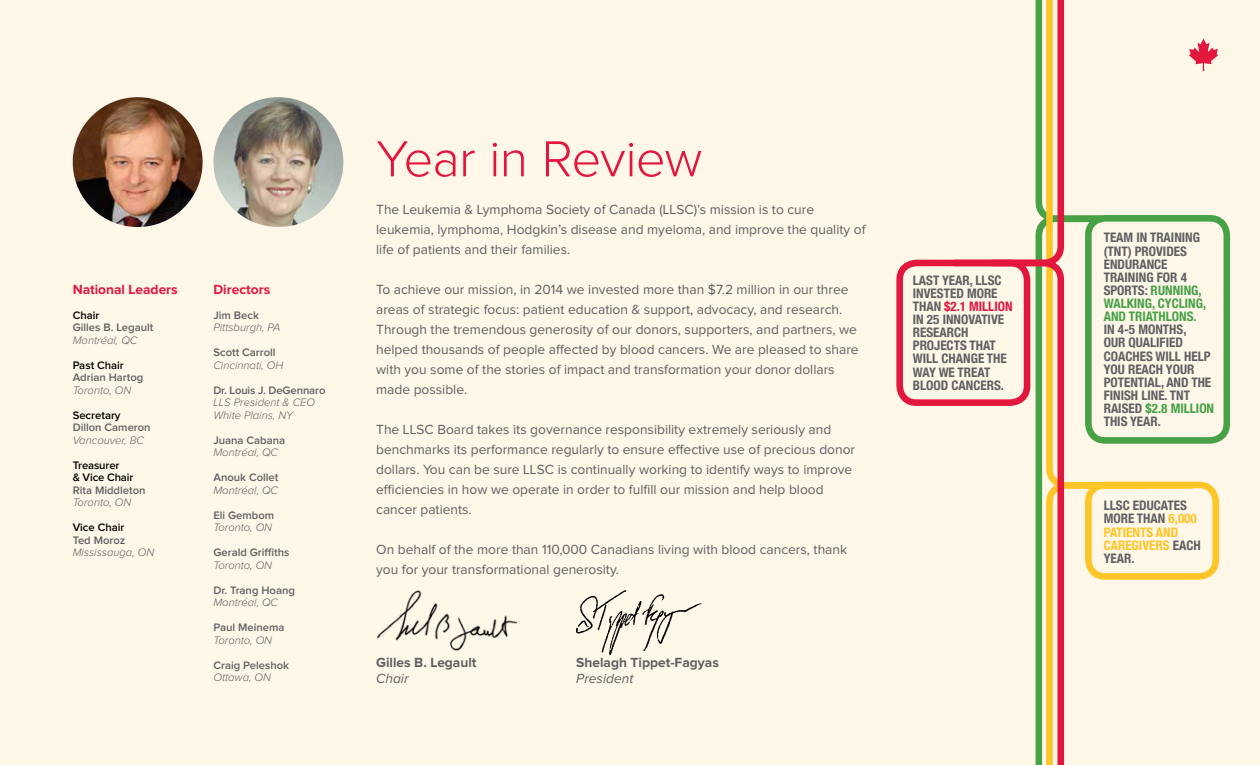
<style>
.page{position:relative;width:1260px;height:765px;background:#fff7e8}
.page>*{position:absolute;margin:0;border:0;box-sizing:border-box;transform-origin:0 0}
.t1{font:300 52.5px "Proxima Nova";letter-spacing:-.015em;color:#e3173e}
.t2{font:13.75px/20px "Proxima Nova";color:#5f6062}
.t3{font:700 13.75px "Proxima Nova";color:#5f6062}
.t4{font:700 13.75px "Proxima Nova";color:#e3173e}
.t5{font:italic 13.75px "Proxima Nova";color:#5f6062}
.t6{font:700 condensed 13.12px/13.1px "Helvetica Neue";color:#5f6062}
.t7{font:italic 300 11.25px/12.5px "Proxima Nova";color:#5f6062}
.t8{font:600 11.25px "Proxima Nova";color:#5f6062}
.t9{font:600 11.25px/12.5px "Proxima Nova";color:#000}
.s1{color:#e3173e}
.s2{color:#46a147}
.s3{color:#ffc425}
</style>
<div class="page">
<img style="left:73px;top:97px;width:130px;height:130px;border-radius:64px">
<img style="left:213px;top:97px;width:130px;height:130px;border-radius:65px">
<div style="left:1085px;top:482px;width:134px;height:98px;border:7px solid #ffc425;border-radius:17px"></div>
<div style="left:896px;top:260px;width:134px;height:146px;border:7px solid #e3173e;border-radius:17px"></div>
<div style="left:1085px;top:215px;width:145px;height:229px;border:7px solid #46a147;border-radius:17px"></div>
<svg style="left:1085px;top:481px;width:114px;height:99px"></svg>
<svg style="left:1067px;top:215px;width:86px;height:277px"></svg>
<svg style="left:948px;top:259px;width:119px;height:506px"></svg>
<svg style="left:985px;top:0;width:124px;height:270px"></svg>
<svg style="left:1189px;top:38px;width:29px;height:33px"></svg>
<img style="left:577px;top:590px;width:125px;height:65px">
<img style="left:376px;top:590px;width:140px;height:61px">
<p class="t4" style="left:73px;top:283px;width:107px">National Leaders</p>
<p class="t9" style="left:73px;top:309px;width:28px">Chair</p>
<p class="t8" style="left:73px;top:322px;width:82px">Gilles B. Legault</p>
<p class="t7" style="left:73px;top:334px;width:66px">Montréal, QC</p>
<p class="t9" style="left:73px;top:359px;width:53px">Past Chair</p>
<p class="t8" style="left:73px;top:372px;width:72px">Adrian Hartog</p>
<p class="t7" style="left:73px;top:384px;width:60px">Toronto, ON</p>
<p class="t9" style="left:73px;top:409px;width:49px">Secretary</p>
<p class="t8" style="left:73px;top:422px;width:79px">Dillon Cameron</p>
<p class="t7" style="left:73px;top:434px;width:73px">Vancouver, BC</p>
<p class="t9" style="left:73px;top:459px;width:62px">Treasurer<br>&amp; Vice Chair</p>
<p class="t8" style="left:73px;top:485px;width:74px">Rita Middleton</p>
<p class="t7" style="left:73px;top:497px;width:60px">Toronto, ON</p>
<p class="t9" style="left:73px;top:522px;width:53px">Vice Chair</p>
<p class="t8" style="left:73px;top:535px;width:54px">Ted Moroz</p>
<p class="t7" style="left:73px;top:547px;width:83px">Mississauga, ON</p>
<p class="t4" style="left:213px;top:283px;width:58px">Directors</p>
<p class="t8" style="left:213px;top:310px;width:47px">Jim Beck</p>
<p class="t7" style="left:213px;top:322px;width:68px">Pittsburgh, PA</p>
<p class="t8" style="left:213px;top:347px;width:64px">Scott Carroll</p>
<p class="t7" style="left:213px;top:359px;width:71px">Cincinnati, OH</p>
<p class="t8" style="left:213px;top:385px;width:114px">Dr. Louis J. DeGennaro</p>
<p class="t7" style="left:213px;top:397px;width:103px">LLS President &amp; CEO<br>White Plains, NY</p>
<p class="t8" style="left:213px;top:435px;width:73px">Juana Cabana</p>
<p class="t7" style="left:213px;top:447px;width:66px">Montréal, QC</p>
<p class="t8" style="left:213px;top:472px;width:67px">Anouk Collet</p>
<p class="t7" style="left:213px;top:484px;width:66px">Montréal, QC</p>
<p class="t8" style="left:213px;top:510px;width:62px">Eli Gembom</p>
<p class="t7" style="left:213px;top:522px;width:60px">Toronto, ON</p>
<p class="t8" style="left:213px;top:547px;width:78px">Gerald Griffiths</p>
<p class="t7" style="left:213px;top:559px;width:60px">Toronto, ON</p>
<p class="t8" style="left:213px;top:585px;width:83px">Dr. Trang Hoang</p>
<p class="t7" style="left:213px;top:597px;width:66px">Montréal, QC</p>
<p class="t8" style="left:213px;top:622px;width:73px">Paul Meinema</p>
<p class="t7" style="left:213px;top:634px;width:60px">Toronto, ON</p>
<p class="t8" style="left:213px;top:660px;width:77px">Craig Peleshok</p>
<p class="t7" style="left:213px;top:672px;width:59px">Ottawa, ON</p>
<h1 class="t1" style="left:376px;top:135px;width:328px">Year in Review</h1>
<p class="t2" style="left:376px;top:200px;width:491px">The Leukemia &amp; Lymphoma Society of Canada (LLSC)’s mission is to cure leukemia, lymphoma, Hodgkin’s disease and myeloma, and improve the quality of life of patients and their families.</p>
<p class="t2" style="left:376px;top:280px;width:484px">To achieve our mission, in 2014 we invested more than $7.2 million in our three areas of strategic focus: patient education &amp; support, advocacy, and research.<br>Through the tremendous generosity of our donors, supporters, and partners, we helped thousands of people affected by blood cancers. We are pleased to share with you some of the stories of impact and transformation your donor dollars made possible.</p>
<p class="t2" style="left:376px;top:420px;width:480px">The LLSC Board takes its governance responsibility extremely seriously and benchmarks its performance regularly to ensure effective use of precious donor dollars. You can be sure LLSC is continually working to identify ways to improve efficiencies in how we operate in order to fulfill our mission and help blood cancer patients.</p>
<p class="t2" style="left:376px;top:540px;width:473px">On behalf of the more than 110,000 Canadians living with blood cancers, thank you for your transformational generosity.</p>
<p class="t3" style="left:376px;top:656px;width:102px">Gilles B. Legault</p>
<p class="t5" style="left:376px;top:672px;width:34px">Chair</p>
<p class="t3" style="left:576px;top:656px;width:144px">Shelagh Tippet-Fagyas</p>
<p class="t5" style="left:576px;top:672px;width:59px">President</p>
<p class="t6" style="left:913px;top:273px;width:101px">LAST YEAR, LLSC<br>INVESTED MORE<br>THAN <span class="s1">$2.1 MILLION<br></span>IN 25 INNOVATIVE<br>RESEARCH<br>PROJECTS THAT<br>WILL CHANGE THE<br>WAY WE TREAT<br>BLOOD CANCERS.</p>
<p class="t6" style="left:1104px;top:231px;width:104px">TEAM IN TRAINING (TNT) PROVIDES<br>ENDURANCE<br>TRAINING FOR 4<br>SPORTS: <span class="s2">RUNNING,<br>WALKING, CYCLING,<br>AND TRIATHLONS.</span></p>
<p class="t6" style="left:1104px;top:323px;width:112px">IN 4-5 MONTHS,<br>OUR QUALIFIED<br>COACHES WILL HELP<br>YOU REACH YOUR<br>POTENTIAL, AND THE<br>FINISH LINE. TNT<br>RAISED <span class="s2">$2.8 MILLION<br></span>THIS YEAR.</p>
<p class="t6" style="left:1104px;top:499px;width:98px">LLSC EDUCATES<br>MORE THAN <span class="s3">6,000<br>PATIENTS AND<br>CAREGIVERS</span> EACH<br>YEAR.</p>
</div>
